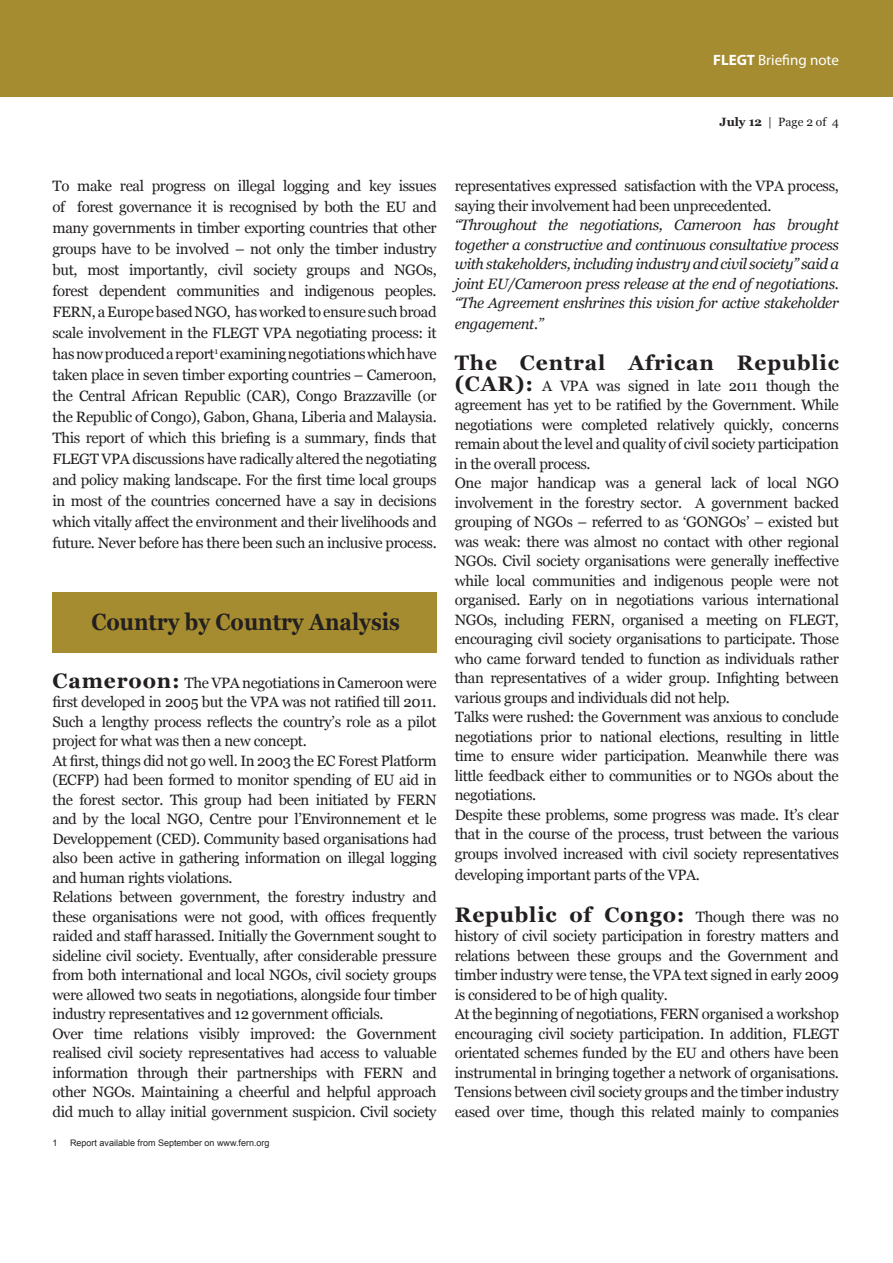
<style>
.page{position:relative;width:893px;height:1263px;background:#fff}
.page>*{position:absolute;margin:0;border:0;box-sizing:border-box;transform-origin:0 0}
.Author_name{font:700 23.55px "Georgia";color:#231f20;scale:.89 1}
.Intro_text{font:700 21px "Georgia";letter-spacing:.04em;color:#231f20}
.Intro_text-2{font:15px/19.5px "Georgia";letter-spacing:-.025em;color:#231f20;text-align:justify}
.Intro_text-3{font:italic 15px/19.5px "Georgia";letter-spacing:-.025em;color:#231f20;text-align:justify}
.Author_name-2{font:15px "Myriad Pro";color:#fff}
.t1{font:12px "Georgia";color:#231f20}
.Author_name-3{font:9px "Arial";color:#231f20}
.s1{font-weight:700}
.s2{font-weight:700;font-size:21px}
.s3{font-weight:400;font-size:15px}
</style>
<div class="page">
<div style="left:0;top:0;width:893px;height:96px;background:#a58c30"></div>
<div style="left:52px;top:593px;width:385px;height:60px;background:#a58c30"></div>
<p class="Author_name-2" style="left:713px;top:51px;width:127px"><span class="s1">FLEGT</span> Briefing note</p>
<p class="t1" style="left:720px;top:114px;width:121px"><span class="s1">July 12</span> | Page 2 of 4</p>
<p class="Intro_text-2" style="left:53px;top:176px;width:386px;line-height:21px">To make real progress on illegal logging and key issues of forest governance it is recognised by both the EU and many governments in timber exporting countries that other groups have to be involved – not only the timber industry but, most importantly, civil society groups and NGOs, forest dependent communities and indigenous peoples.</p>
<p class="Intro_text-2" style="left:53px;top:302px;width:386px;line-height:21px">FERN, a Europe based NGO, has worked to ensure such broad scale involvement in the FLEGT VPA negotiating process: it has now produced a report<sup>1</sup> examining negotiations which have taken place in seven timber exporting countries – Cameroon, the Central African Republic (CAR), Congo Brazzaville (or the Republic of Congo), Gabon, Ghana, Liberia and Malaysia.</p>
<p class="Intro_text-2" style="left:53px;top:428px;width:386px;line-height:21px">This report of which this briefing is a summary, finds that FLEGT VPA discussions have radically altered the negotiating and policy making landscape. For the first time local groups in most of the countries concerned have a say in decisions which vitally affect the environment and their livelihoods and future. Never before has there been such an inclusive process.</p>
<p class="Author_name" style="left:91px;top:607px;width:348px">Country by Country Analysis</p>
<p class="Intro_text-2" style="left:53px;top:673px;width:386px"><span class="s2">Cameroon:</span> The VPA negotiations in Cameroon were first developed in 2005 but the VPA was not ratified till 2011.<br>Such a lengthy process reflects the country’s role as a pilot project for what was then a new concept.</p>
<p class="Intro_text-2" style="left:53px;top:751px;width:386px">At first, things did not go well. In 2003 the EC Forest Platform (ECFP) had been formed to monitor spending of EU aid in the forest sector. This group had been initiated by FERN and by the local NGO, Centre pour l’Environnement et le Developpement (CED). Community based organisations had also been active in gathering information on illegal logging and human rights violations.</p>
<p class="Intro_text-2" style="left:53px;top:888px;width:386px">Relations between government, the forestry industry and these organisations were not good, with offices frequently raided and staff harassed. Initially the Government sought to sideline civil society. Eventually, after considerable pressure from both international and local NGOs, civil society groups were allowed two seats in negotiations, alongside four timber industry representatives and 12 government officials.</p>
<p class="Intro_text-2" style="left:53px;top:1024px;width:386px">Over time relations visibly improved: the Government realised civil society representatives had access to valuable information through their partnerships with FERN and other NGOs. Maintaining a cheerful and helpful approach did much to allay initial government suspicion. Civil society</p>
<p class="Author_name-3" style="left:53px;top:1137px;width:7px">1</p>
<p class="Author_name-3" style="left:70px;top:1137px;width:201px">Report available from September on www.fern.org</p>
<p class="Intro_text-2" style="left:455px;top:177px;width:386px">representatives expressed satisfaction with the VPA process, saying their involvement had been unprecedented.</p>
<p class="Intro_text-3" style="left:455px;top:216px;width:386px">“Throughout the negotiations, Cameroon has brought together a constructive and continuous consultative process with stakeholders, including industry and civil society” said a joint EU/Cameroon press release at the end of negotiations. “The Agreement enshrines this vision for active stakeholder</p>
<p class="Intro_text-3" style="left:455px;top:315px;width:90px">engagement.”</p>
<p class="Intro_text" style="left:455px;top:349px;width:386px">The Central African Republic</p>
<p class="Intro_text-2" style="left:455px;top:376px;width:386px"><span class="s2">(CAR):</span> A VPA was signed in late 2011 though the agreement has yet to be ratified by the Government. While negotiations were completed relatively quickly, concerns remain about the level and quality of civil society participation in the overall process.</p>
<p class="Intro_text-2" style="left:455px;top:474px;width:386px">One major handicap was a general lack of local NGO involvement in the forestry sector. A government backed grouping of NGOs – referred to as ‘GONGOs’ – existed but was weak: there was almost no contact with other regional NGOs. Civil society organisations were generally ineffective while local communities and indigenous people were not organised. Early on in negotiations various international NGOs, including FERN, organised a meeting on FLEGT, encouraging civil society organisations to participate. Those who came forward tended to function as individuals rather than representatives of a wider group. Infighting between various groups and individuals did not help.</p>
<p class="Intro_text-2" style="left:455px;top:708px;width:386px">Talks were rushed: the Government was anxious to conclude negotiations prior to national elections, resulting in little time to ensure wider participation. Meanwhile there was little feedback either to communities or to NGOs about the negotiations.</p>
<p class="Intro_text-2" style="left:455px;top:805px;width:386px">Despite these problems, some progress was made. It’s clear that in the course of the process, trust between the various groups involved increased with civil society representatives</p>
<p class="Intro_text-2" style="left:455px;top:865px;width:247px">developing important parts of the VPA.</p>
<p class="Intro_text" style="left:455px;top:901px;width:386px">Republic of Congo: <span class="s3">Though there was no</span></p>
<p class="Intro_text-2" style="left:455px;top:927px;width:386px">history of civil society participation in forestry matters and relations between these groups and the Government and timber industry were tense, the VPA text signed in early 2009 is considered to be of high quality.</p>
<p class="Intro_text-2" style="left:455px;top:1005px;width:386px">At the beginning of negotiations, FERN organised a workshop encouraging civil society participation. In addition, FLEGT orientated schemes funded by the EU and others have been instrumental in bringing together a network of organisations.<br>Tensions between civil society groups and the timber industry eased over time, though this related mainly to companies</p>
</div>
